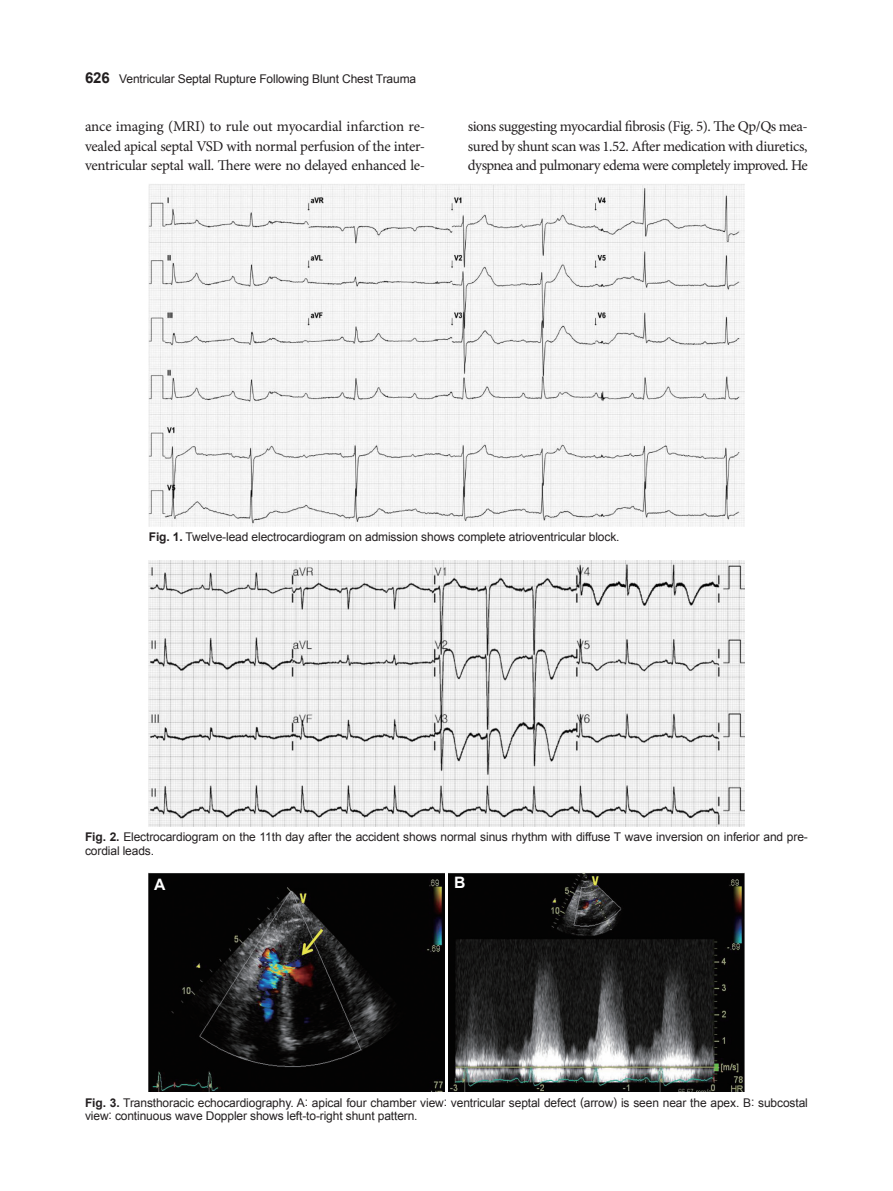
<style>
.page{position:relative;width:893px;height:1191px;background:#fff}
.page>*{position:absolute;margin:0;border:0;box-sizing:border-box;transform-origin:0 0}
.t1{font:700 15.75px "Arial";color:#fff}
.본문1{font:14.85px/19.4px "Minion Pro";letter-spacing:-.035em;color:#231f20;text-align:justify}
.그림제목{font:12px/13.5px "Arial";letter-spacing:-.01em;color:#231f20}
.s1{font-weight:700;font-size:15px}
.s2{font-weight:700}
</style>
<div class="page">
<img style="left:149px;top:184px;width:595px;height:342px">
<img style="left:149px;top:560px;width:595px;height:266px">
<img style="left:149px;top:873px;width:295px;height:218px">
<img style="left:449px;top:873px;width:295px;height:218px">
<p class="그림제목" style="left:85px;top:72px;width:333px"><span class="s1">626</span> Ventricular Septal Rupture Following Blunt Chest Trauma</p>
<p class="본문1" style="left:85px;top:117px;width:342px">ance imaging (MRI) to rule out myocardial infarction re&shy;vealed apical septal VSD with normal perfusion of the inter&shy;ventricular septal wall. There were no delayed enhanced le-</p>
<p class="본문1" style="left:468px;top:117px;width:342px">sions suggesting myocardial fibrosis (Fig. 5). The Qp/Qs mea&shy;sured by shunt scan was 1.52. After medication with diuretics, dyspnea and pulmonary edema were completely improved. He</p>
<p class="그림제목" style="left:149px;top:530px;width:472px"><span class="s2">Fig. 1.</span> Twelve-lead electrocardiogram on admission shows complete atrioventricular block.</p>
<p class="그림제목" style="left:85px;top:830px;width:724px"><span class="s2">Fig. 2.</span> Electrocardiogram on the 11th day after the accident shows normal sinus rhythm with diffuse T wave inversion on inferior and pre&shy;cordial leads.</p>
<p class="t1" style="left:154px;top:874px;width:13px">A</p>
<p class="t1" style="left:454px;top:872px;width:13px">B</p>
<p class="그림제목" style="left:85px;top:1095px;width:724px"><span class="s2">Fig. 3.</span> Transthoracic echocardiography. A: apical four chamber view: ventricular septal defect (arrow) is seen near the apex. B: subcostal view: continuous wave Doppler shows left-to-right shunt pattern.</p>
</div>
